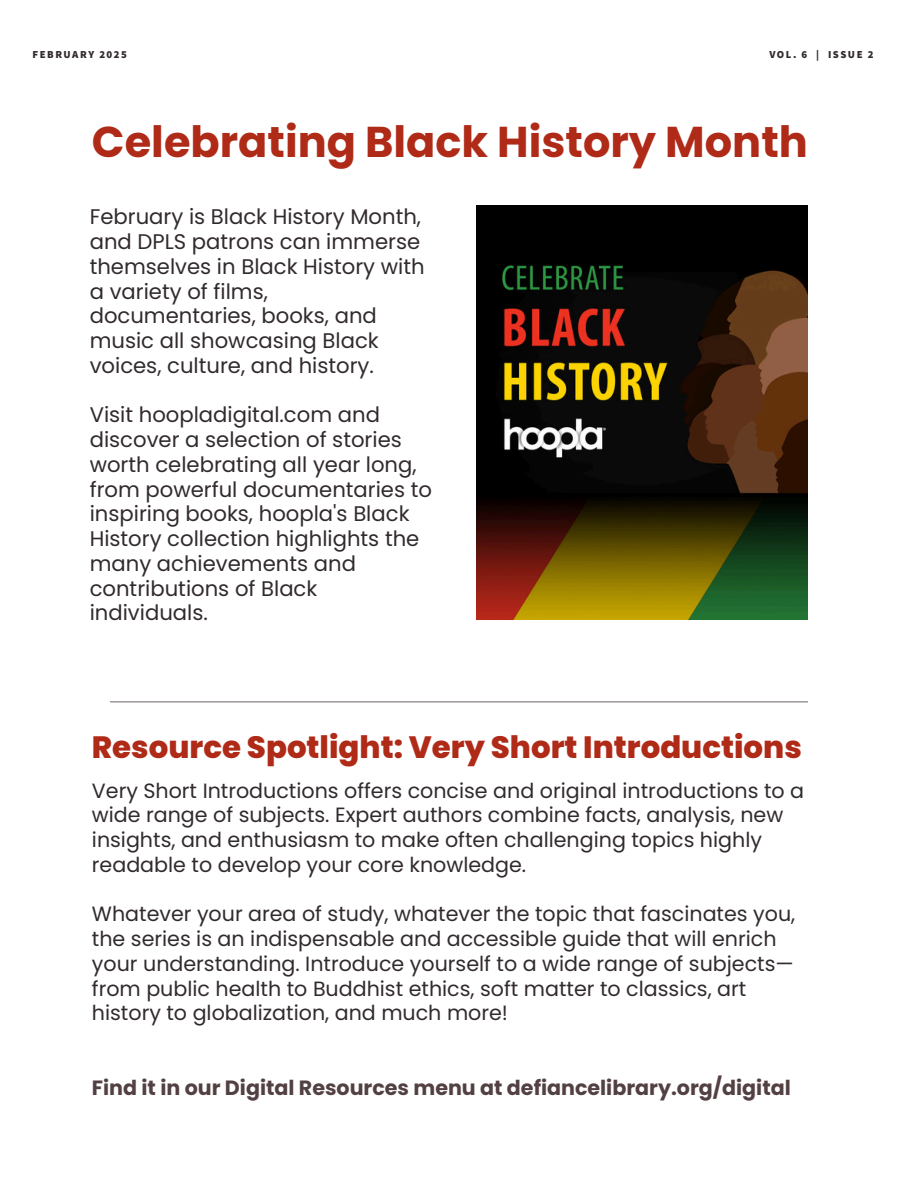
<style>
.page{position:relative;width:918px;height:1188px;background:#fff}
.page>*{position:absolute;margin:0;border:0;box-sizing:border-box;transform-origin:0 0}
.t1{font:700 43.05px "Poppins";color:#b02a18}
.t2{font:800 30.9px "Poppins";color:#b02a18}
.t3{font:21.15px/24.8px "Poppins";color:#322b2d}
.t4{font:20.7px/24.8px "Poppins";color:#322b2d}
.t5{font:700 20.7px "Poppins";color:#524042}
.t6{font:900 10.8px "Mada";letter-spacing:.14em;color:#322b2d}
.t7{font:900 10.65px "Mada";letter-spacing:.14em;color:#322b2d}
</style>
<div class="page">
<hr style="left:110px;top:701px;width:698px;height:1px;background:#7b7673">
<img style="left:477px;top:205px;width:331px;height:414px">
<h2 class="t6" style="left:33px;top:48px;width:96px">FEBRUARY 2025</h2>
<h4 class="t7" style="left:769px;top:49px;width:106px">VOL. 6 | ISSUE 2</h4>
<p class="t1" style="left:92px;top:112px;width:717px">Celebrating Black History Month</p>
<p class="t3" style="left:90px;top:205px;width:336px">February is Black History Month, and DPLS patrons can immerse themselves in Black History with a variety of films, documentaries, books, and music all showcasing Black voices, culture, and history.</p>
<h1 class="t3" style="left:90px;top:403px;width:344px">Visit hoopladigital.com and discover a selection of stories worth celebrating all year long, from powerful documentaries to inspiring books, hoopla's Black<br>History collection highlights the many achievements and contributions of Black individuals.</h1>
<h4 class="t2" style="left:92px;top:726px;width:711px">Resource Spotlight: Very Short Introductions</h4>
<p class="t4" style="left:92px;top:778px;width:714px">Very Short Introductions offers concise and original introductions to a wide range of subjects. Expert authors combine facts, analysis, new insights, and enthusiasm to make often challenging topics highly readable to develop your core knowledge.</p>
<p class="t4" style="left:92px;top:902px;width:705px">Whatever your area of study, whatever the topic that fascinates you, the series is an indispensable and accessible guide that will enrich your understanding. Introduce yourself to a wide range of subjects— from public health to Buddhist ethics, soft matter to classics, art history to globalization, and much more!</p>
<p class="t5" style="left:92px;top:1073px;width:700px">Find it in our Digital Resources menu at defiancelibrary.org/digital</p>
</div>
